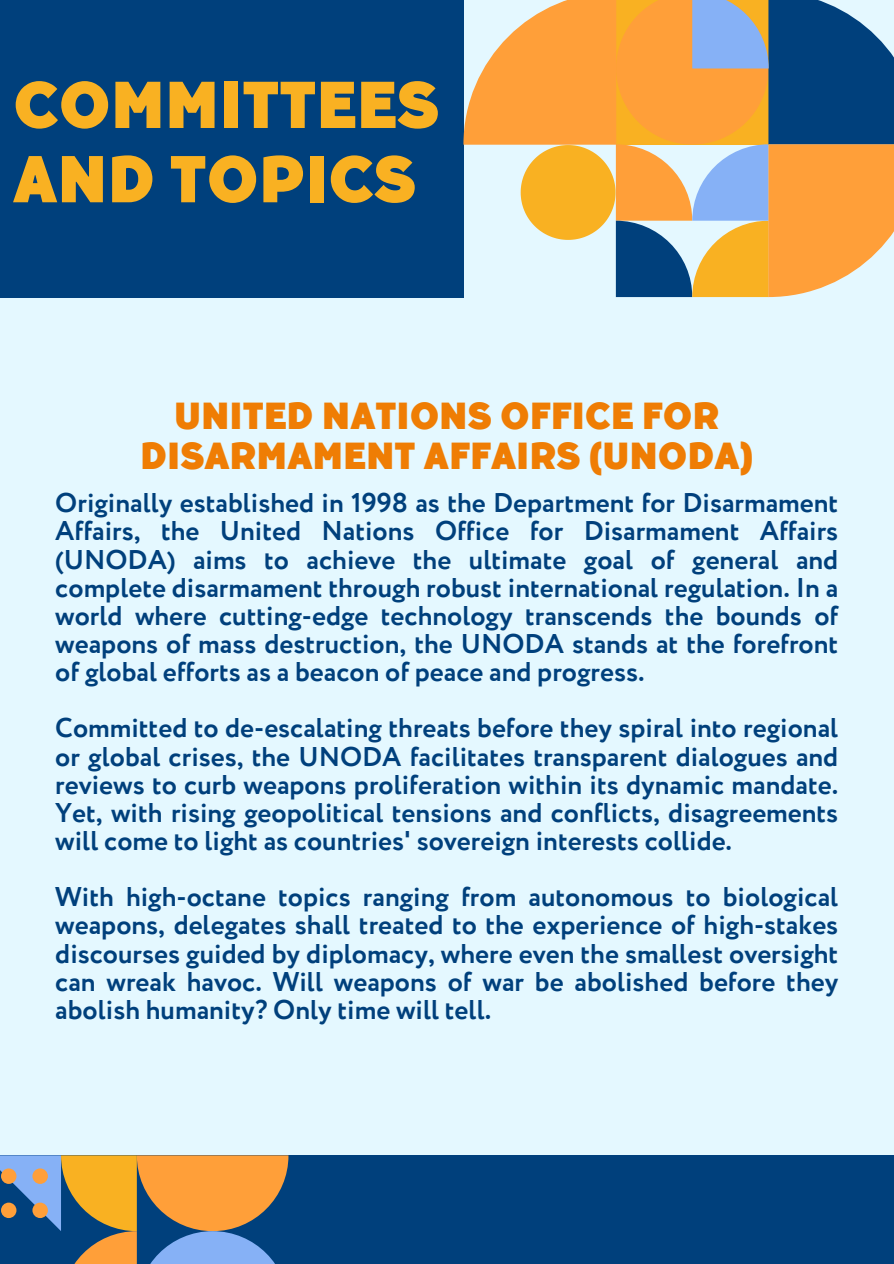
<style>
.page{position:relative;width:894px;height:1264px;background:#fff}
.page>*{position:absolute;margin:0;border:0;box-sizing:border-box;transform-origin:0 0}
.t1{font:900 66px/74.2px "TT Corals";color:#f9b122}
.t2{font:900 37.5px/39.3px "TT Corals";color:#ef7d04;text-align:center}
.t3{font:700 27px/28.2px "Circe";color:#00407c;text-align:justify}
</style>
<div class="page">
<div style="left:0;top:0;width:893px;height:1263px;background:#e4f8ff"></div>
<div style="left:0;top:1155px;width:893px;height:108px;background:#00407c"></div>
<svg style="left:0;top:1155px;width:288px;height:108px"></svg>
<div style="left:0;top:0;width:463px;height:297px;background:#00407c"></div>
<svg style="left:463px;top:0;width:430px;height:297px"></svg>
<p class="t1" style="left:13px;top:69px;width:427px">COMMITTEES<br>AND TOPICS</p>
<p class="t2" style="left:140px;top:397px;width:614px">UNITED NATIONS OFFICE FOR<br>DISARMAMENT AFFAIRS (UNODA)</p>
<h1 class="t3" style="left:55px;top:490px;width:784px">Originally established in 1998 as the Department for Disarmament Affairs, the United Nations Office for Disarmament Affairs (UNODA) aims to achieve the ultimate goal of general and complete disarmament through robust international regulation. In a world where cutting-edge technology transcends the bounds of weapons of mass destruction, the UNODA stands at the forefront of global efforts as a beacon of peace and progress.</h1>
<p class="t3" style="left:55px;top:715px;width:784px">Committed to de-escalating threats before they spiral into regional or global crises, the UNODA facilitates transparent dialogues and reviews to curb weapons proliferation within its dynamic mandate.<br>Yet, with rising geopolitical tensions and conflicts, disagreements will come to light as countries' sovereign interests collide.</p>
<h2 class="t3" style="left:55px;top:884px;width:784px">With high-octane topics ranging from autonomous to biological weapons, delegates shall treated to the experience of high-stakes discourses guided by diplomacy, where even the smallest oversight can wreak havoc. Will weapons of war be abolished before they abolish humanity? Only time will tell.</h2>
</div>
